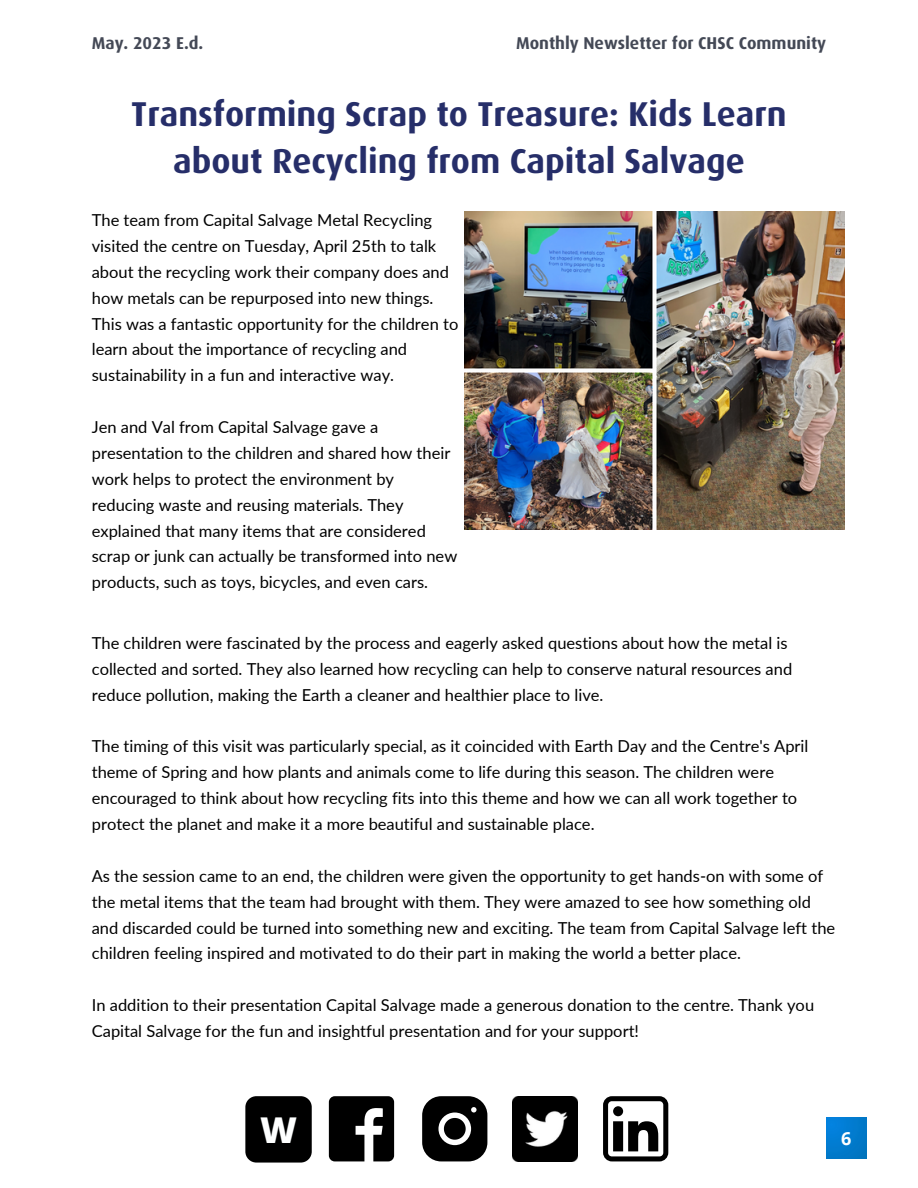
<style>
.page{position:relative;width:918px;height:1188px;background:#fff}
.page>*{position:absolute;margin:0;border:0;box-sizing:border-box;transform-origin:0 0}
.t1{font:800 35.55px "Open Sans";color:#feffff}
.t2{font:700 34.5px/47.2px "Dax Pro";color:#262e69;text-align:center}
.t3{font:700 18px "Open Sans";color:#feffff}
.t4{font:700 17.1px "Dax Pro";color:#444956}
.t5{font:16.5px/25.8px "Lato";color:#000}
</style>
<div class="page">
<svg style="left:329px;top:1096px;width:65px;height:65px;background:#2b2b2b"></svg>
<svg style="left:422px;top:1096px;width:65px;height:65px"></svg>
<svg style="left:603px;top:1096px;width:65px;height:65px"></svg>
<img style="left:512px;top:1096px;width:65px;height:65px">
<div style="left:245px;top:1096px;width:67px;height:67px;background:#000;border-radius:11px"></div>
<img style="left:826px;top:1118px;width:41px;height:40px">
<img style="left:465px;top:211px;width:379px;height:319px">
<p class="t4" style="left:92px;top:36px;width:113px">May. 2023 E.d.</p>
<p class="t4" style="left:516px;top:36px;width:312px">Monthly Newsletter for CHSC Community</p>
<p class="t2" style="left:131px;top:93px;width:657px">Transforming Scrap to Treasure: Kids Learn about Recycling from Capital Salvage</p>
<p class="t5" style="left:92px;top:207px;width:368px">The team from Capital Salvage Metal Recycling visited the centre on Tuesday, April 25th to talk about the recycling work their company does and how metals can be repurposed into new things.<br>This was a fantastic opportunity for the children to learn about the importance of recycling and sustainability in a fun and interactive way.</p>
<p class="t5" style="left:92px;top:414px;width:367px">Jen and Val from Capital Salvage gave a presentation to the children and shared how their work helps to protect the environment by reducing waste and reusing materials. They explained that many items that are considered scrap or junk can actually be transformed into new products, such as toys, bicycles, and even cars.</p>
<p class="t5" style="left:92px;top:630px;width:702px">The children were fascinated by the process and eagerly asked questions about how the metal is collected and sorted. They also learned how recycling can help to conserve natural resources and reduce pollution, making the Earth a cleaner and healthier place to live.</p>
<p class="t5" style="left:92px;top:733px;width:718px">The timing of this visit was particularly special, as it coincided with Earth Day and the Centre's April theme of Spring and how plants and animals come to life during this season. The children were encouraged to think about how recycling fits into this theme and how we can all work together to protect the planet and make it a more beautiful and sustainable place.</p>
<p class="t5" style="left:92px;top:863px;width:745px">As the session came to an end, the children were given the opportunity to get hands-on with some of the metal items that the team had brought with them. They were amazed to see how something old and discarded could be turned into something new and exciting. The team from Capital Salvage left the children feeling inspired and motivated to do their part in making the world a better place.</p>
<p class="t5" style="left:92px;top:992px;width:724px">In addition to their presentation Capital Salvage made a generous donation to the centre. Thank you<br>Capital Salvage for the fun and insightful presentation and for your support!</p>
<p class="t1" style="left:260px;top:1105px;width:38px">W</p>
<p class="t3" style="left:841px;top:1125px;width:12px">6</p>
</div>
